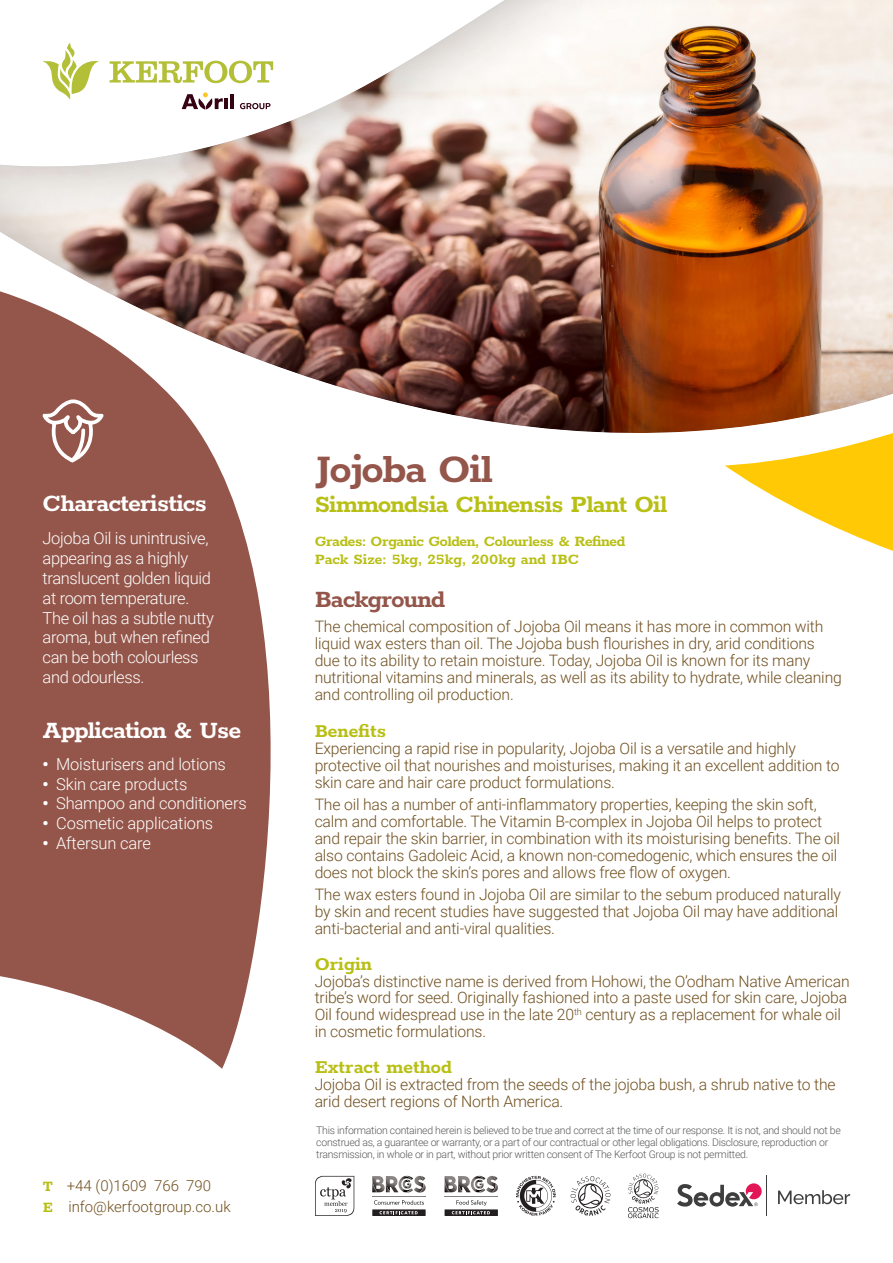
<style>
.page{position:relative;width:893px;height:1263px;background:#fff}
.page>*{position:absolute;margin:0;border:0;box-sizing:border-box;transform-origin:0 0}
.t1{font:700 45px "Rokkitt";letter-spacing:-.025em;color:#94564a}
.t2{font:700 27px "Rokkitt";letter-spacing:-.025em;color:#fff}
.t3{font:700 27px "Rokkitt";letter-spacing:-.025em;color:#b8bf14}
.t4{font:700 27px "Rokkitt";letter-spacing:-.025em;color:#94564a}
.t5{font:700 21px "Rokkitt";color:#b8bf14}
.t6{font:300 16.5px/19.8px "Roboto";letter-spacing:-.02em;color:#fff}
.t7{font:700 16.5px "Rokkitt";letter-spacing:-.025em;color:#b8bf14}
.t8{font:700 16.5px "Rokkitt";color:#b8bf14}
.t9{font:300 15.75px/16.8px "Roboto";letter-spacing:-.01em;color:#70501f}
.t10{font:300 15px "Roboto";color:#70501f}
.t11{font:300 10.5px/12px "Roboto";letter-spacing:-.025em;color:#57585a}
.s1{font-weight:900}
.s2{font-family:"Rokkitt";font-weight:700;font-size:16.5px;color:#b8bf14}
</style>
<div class="page">
<img style="left:0;top:0;width:893px;height:433px">
<svg style="left:0;top:275px;width:321px;height:794px;fill:#94564a"></svg>
<svg style="left:725px;top:402px;width:168px;height:149px"></svg>
<svg style="left:778px;top:1190px;width:72px;height:14px"></svg>
<svg style="left:677px;top:1183px;width:85px;height:23px"></svg>
<hr style="left:767px;top:1176px;width:1px;height:40px;background:#3e3e3f">
<svg style="left:374px;top:1200px;width:50px;height:5px"></svg>
<hr style="left:372px;top:1196px;width:54px;height:1px;background:#808285">
<svg style="left:372px;top:1209px;width:54px;height:7px"></svg>
<svg style="left:379px;top:1211px;width:39px;height:3px"></svg>
<svg style="left:372px;top:1176px;width:54px;height:16px"></svg>
<hr style="left:445px;top:1196px;width:53px;height:1px;background:#808285">
<svg style="left:445px;top:1209px;width:53px;height:7px"></svg>
<svg style="left:452px;top:1200px;width:38px;height:14px"></svg>
<svg style="left:445px;top:1176px;width:53px;height:16px"></svg>
<svg style="left:571px;top:1176px;width:40px;height:40px"></svg>
<svg style="left:628px;top:1173px;width:31px;height:45px"></svg>
<svg style="left:315px;top:1176px;width:39px;height:40px"></svg>
<svg style="left:516px;top:1176px;width:40px;height:40px"></svg>
<svg style="left:110px;top:61px;width:163px;height:22px"></svg>
<svg style="left:43px;top:43px;width:56px;height:57px"></svg>
<svg style="left:240px;top:103px;width:31px;height:6px"></svg>
<hr style="left:224px;top:98px;width:4px;height:11px;background:#350212">
<svg style="left:182px;top:92px;width:41px;height:18px"></svg>
<hr style="left:230px;top:94px;width:4px;height:15px;background:#350212">
<svg style="left:41px;top:398px;width:64px;height:67px"></svg>
<p class="t2" style="left:43px;top:483px;width:166px">Characteristics</p>
<p class="t6" style="left:43px;top:528px;width:173px">Jojoba Oil is unintrusive, appearing as a highly translucent golden liquid at room temperature.<br>The oil has a subtle nutty aroma, but when refined can be both colourless and odourless.</p>
<p class="t2" style="left:43px;top:710px;width:200px">Application &amp; Use</p>
<p class="t6" style="left:43px;top:753px;width:185px"><span class="s1">•</span> Moisturisers and lotions</p>
<p class="t6" style="left:43px;top:773px;width:146px"><span class="s1">•</span> Skin care products</p>
<p class="t6" style="left:43px;top:793px;width:206px"><span class="s1">•</span> Shampoo and conditioners</p>
<p class="t6" style="left:43px;top:813px;width:172px"><span class="s1">•</span> Cosmetic applications</p>
<p class="t6" style="left:43px;top:833px;width:110px"><span class="s1">•</span> Aftersun care</p>
<p class="t10" style="left:43px;top:1175px;width:170px"><span class="s2">T</span> +44 (0)1609 766 790</p>
<p class="t10" style="left:43px;top:1196px;width:189px"><span class="s2">E</span> info@kerfootgroup.co.uk</p>
<p class="t1" style="left:315px;top:436px;width:180px">Jojoba Oil</p>
<p class="t3" style="left:315px;top:485px;width:354px">Simmondsia Chinensis Plant Oil</p>
<p class="t7" style="left:315px;top:529px;width:312px">Grades: Organic Golden, Colourless &amp; Refined</p>
<p class="t8" style="left:315px;top:547px;width:266px">Pack Size: 5kg, 25kg, 200kg and IBC</p>
<p class="t4" style="left:315px;top:579px;width:132px">Background</p>
<p class="t9" style="left:315px;top:618px;width:529px">The chemical composition of Jojoba Oil means it has more in common with liquid wax esters than oil. The Jojoba bush flourishes in dry, arid conditions due to its ability to retain moisture. Today, Jojoba Oil is known for its many nutritional vitamins and minerals, as well as its ability to hydrate, while cleaning and controlling oil production.</p>
<p class="t5" style="left:315px;top:716px;width:73px">Benefits</p>
<p class="t9" style="left:315px;top:740px;width:526px">Experiencing a rapid rise in popularity, Jojoba Oil is a versatile and highly protective oil that nourishes and moisturises, making it an excellent addition to skin care and hair care product formulations.</p>
<p class="t9" style="left:315px;top:796px;width:527px">The oil has a number of anti-inflammatory properties, keeping the skin soft, calm and comfortable. The Vitamin B-complex in Jojoba Oil helps to protect and repair the skin barrier, in combination with its moisturising benefits. The oil also contains Gadoleic Acid, a known non-comedogenic, which ensures the oil does not block the skin’s pores and allows free flow of oxygen.</p>
<p class="t9" style="left:315px;top:885px;width:528px">The wax esters found in Jojoba Oil are similar to the sebum produced naturally by skin and recent studies have suggested that Jojoba Oil may have additional anti-bacterial and anti-viral qualities.</p>
<p class="t5" style="left:315px;top:948px;width:59px">Origin</p>
<p class="t9" style="left:315px;top:972px;width:537px">Jojoba’s distinctive name is derived from Hohowi, the O’odham Native American tribe’s word for seed. Originally fashioned into a paste used for skin care, Jojoba Oil found widespread use in the late 20<sup>th</sup> century as a replacement for whale oil in cosmetic formulations.</p>
<p class="t5" style="left:315px;top:1051px;width:139px">Extract method</p>
<p class="t9" style="left:315px;top:1075px;width:523px">Jojoba Oil is extracted from the seeds of the jojoba bush, a shrub native to the arid desert regions of North America.</p>
<p class="t11" style="left:316px;top:1123px;width:526px">This information contained herein is believed to be true and correct at the time of our response. It is not, and should not be construed as, a guarantee or warranty, or a part of our contractual or other legal obligations. Disclosure, reproduction or transmission, in whole or in part, without prior written consent of The Kerfoot Group is not permitted.</p>
</div>
